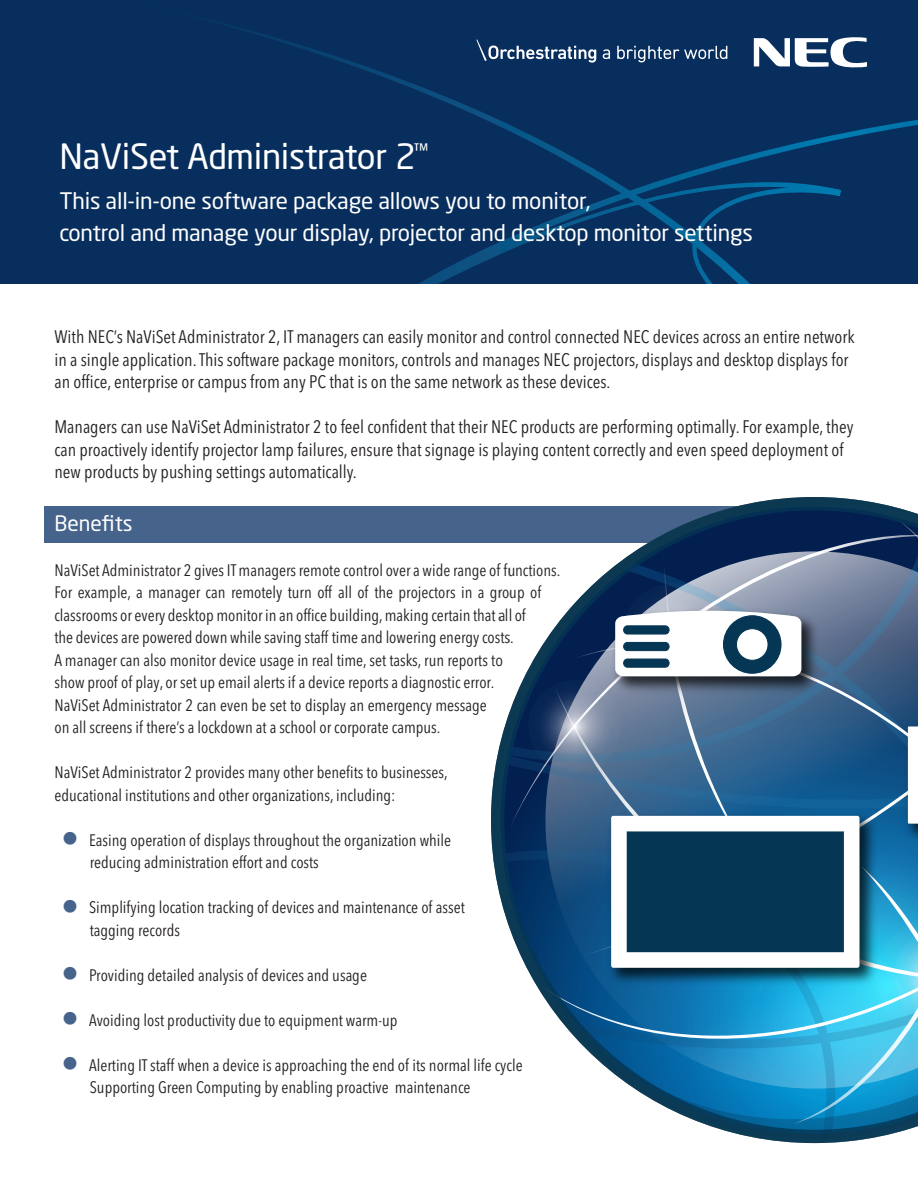
<style>
.page{position:relative;width:918px;height:1188px;background:#fff}
.page>*{position:absolute;margin:0;border:0;box-sizing:border-box;transform-origin:0 0}
.t1{font:34.5px "Neo Sans Std";letter-spacing:-.01em;color:#fff}
.t2{font:22.5px/31.5px "Neo Sans Std";letter-spacing:-.01em;color:#fff}
.t3{font:21px "Neo Sans Pro";color:#fff}
.t4{font:condensed 18px/22.5px "Avenir Next LT Pro";color:#231f20}
.t5{font:condensed 17.85px "Avenir Next LT Pro";color:#fff;scale:1.14 1}
.t6{font:condensed 16.5px/22.5px "Avenir Next LT Pro";color:#231f20}
.s1{font-size:36px;color:#46648b}
</style>
<div class="page">
<div style="left:44px;top:507px;width:769px;height:36px;background:#46648b"></div>
<div style="left:0;top:0;width:918px;height:285px;background:#082e5e"></div>
<svg style="left:234px;top:27px;width:684px;height:257px"></svg>
<div style="left:0;top:284px;width:918px;height:24px;background:#fff"></div>
<svg style="left:491px;top:497px;width:427px;height:646px"></svg>
<img style="left:604px;top:808px;width:7px;height:184px">
<svg style="left:611px;top:551px;width:307px;height:519px;background:#4c7fa0"></svg>
<div style="left:724px;top:616px;width:57px;height:57px;background:#053654;border-radius:50%"></div>
<div style="left:723px;top:615px;width:59px;height:59px;border:1px solid #053654;border-radius:50%"></div>
<div style="left:736px;top:629px;width:32px;height:31px;background:#fff;border-radius:50%"></div>
<div style="left:736px;top:628px;width:32px;height:33px;border:1px solid #053654;border-radius:50%"></div>
<div style="left:624px;top:626px;width:45px;height:8px;background:#053654;border-radius:4px"></div>
<div style="left:623px;top:625px;width:46px;height:9px;border:1px solid #053654;border-radius:4px"></div>
<div style="left:624px;top:642px;width:45px;height:9px;background:#053654;border-radius:4px"></div>
<div style="left:623px;top:642px;width:46px;height:9px;border:1px solid #053654;border-radius:4px"></div>
<div style="left:624px;top:659px;width:45px;height:8px;background:#053654;border-radius:4px"></div>
<div style="left:623px;top:659px;width:46px;height:9px;border:1px solid #053654;border-radius:4px"></div>
<h1 class="t1" style="left:59px;top:135px;width:358px">NaViSet Administrator 2</h1>
<h2 class="t2" style="left:59px;top:185px;width:695px">This all-in-one software package allows you to monitor,<br>control and manage your display, projector and desktop monitor settings</h2>
<p class="t5" style="left:414px;top:139px;width:15px">™</p>
<p class="t4" style="left:54px;top:326px;width:802px">With NEC’s NaViSet Administrator 2, IT managers can easily monitor and control connected NEC devices across an entire network in a single application. This software package monitors, controls and manages NEC projectors, displays and desktop displays for an office, enterprise or campus from any PC that is on the same network as these devices.</p>
<p class="t4" style="left:54px;top:416px;width:801px">Managers can use NaViSet Administrator 2 to feel confident that their NEC products are performing optimally. For example, they can proactively identify projector lamp failures, ensure that signage is playing content correctly and even speed deployment of new products by pushing settings automatically.</p>
<p class="t3" style="left:54px;top:510px;width:80px">Benefits</p>
<p class="t6" style="left:54px;top:559px;width:507px">NaViSet Administrator 2 gives IT managers remote control over a wide range of functions.<br>For example, a manager can remotely turn off all of the projectors in a group of classrooms or every desktop monitor in an office building, making certain that all of<br>the devices are powered down while saving staff time and lowering energy costs.<br>A manager can also monitor device usage in real time, set tasks, run reports to<br>show proof of play, or set up email alerts if a device reports a diagnostic error.<br>NaViSet Administrator 2 can even be set to display an emergency message<br>on all screens if there’s a lockdown at a school or corporate campus.</p>
<p class="t6" style="left:54px;top:761px;width:395px">NaViSet Administrator 2 provides many other benefits to businesses, educational institutions and other organizations, including:</p>
<p class="t6" style="left:90px;top:829px;width:363px;text-indent:-29px"><span class="s1">•</span> Easing operation of displays throughout the organization while reducing administration effort and costs</p>
<p class="t6" style="left:90px;top:896px;width:377px;text-indent:-29px"><span class="s1">•</span> Simplifying location tracking of devices and maintenance of asset tagging records</p>
<p class="t6" style="left:61px;top:964px;width:307px"><span class="s1">•</span> Providing detailed analysis of devices and usage</p>
<p class="t6" style="left:61px;top:1009px;width:338px"><span class="s1">•</span> Avoiding lost productivity due to equipment warm-up</p>
<p class="t6" style="left:90px;top:1054px;width:434px;text-indent:-29px"><span class="s1">•</span> Alerting IT staff when a device is approaching the end of its normal life cycle<br>Supporting Green Computing by enabling proactive maintenance</p>
</div>
